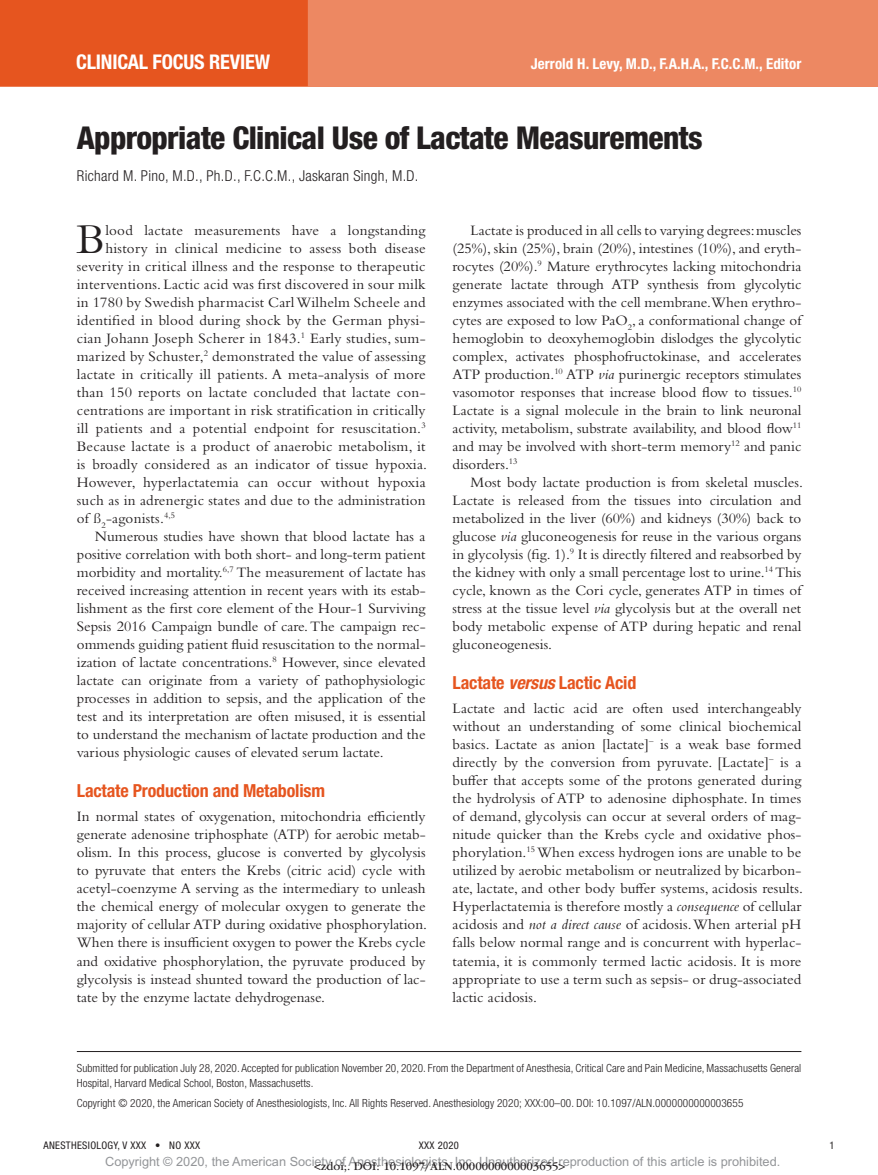
<style>
.page{position:relative;width:878px;height:1175px;background:#fff}
.page>*{position:absolute;margin:0;border:0;box-sizing:border-box;transform-origin:0 0}
.t1{font:43.95px "Bembo Std";color:#231f20}
.t2{font:800 condensed 31.5px "Helvetica Neue LT Std";letter-spacing:-.02em;color:#231f20}
.t3{font:700 condensed 20.25px "Helvetica Neue LT Std";letter-spacing:-.01em;color:#fff}
.t4{font:700 condensed 18px "Helvetica Neue LT Std";letter-spacing:-.01em;color:#e6551f}
.t5{font:15px/18px "Bembo Std";color:#231f20;text-align:justify}
.t6{font:300 condensed 15px "Helvetica Neue LT Std";letter-spacing:.02em;color:#231f20}
.t7{font:700 condensed 15px "Helvetica Neue LT Std";letter-spacing:.005em;color:#fff}
.t8{font:12.75px "Arial MT Std";color:#939598}
.t9{font:12px "ITC Garamond Std";color:#231f20}
.t10{font:300 condensed 11.25px/14.7px "Helvetica Neue LT Std";letter-spacing:.01em;color:#231f20}
.t11{font:condensed 10.5px "Helvetica Neue LT Std";letter-spacing:.03em;color:#231f20}
.s1{font-style:italic}
</style>
<div class="page">
<div style="left:0;top:0;width:878px;height:86px;background:#ed8862"></div>
<div style="left:0;top:0;width:308px;height:86px;background:#e6551f"></div>
<hr style="left:77px;top:1051px;width:724px;height:1px;background:#231f20">
<h3 class="t3" style="left:76px;top:49px;width:195px">Clinical Focus Review</h3>
<p class="t7" style="left:531px;top:54px;width:272px">Jerrold H. Levy, M.D., F.A.H.A., F.C.C.M., Editor</p>
<h2 class="t2" style="left:77px;top:119px;width:627px">Appropriate Clinical Use of Lactate Measurements</h2>
<p class="t6" style="left:77px;top:167px;width:343px">Richard M. Pino, M.D., Ph.D., F.C.C.M., Jaskaran Singh, M.D.</p>
<h1 class="t1" style="left:77px;top:213px;width:29px">B</h1>
<p class="t5" style="left:105px;top:221px;width:322px">lood lactate measurements have a longstanding</p>
<p class="t5" style="left:105px;top:239px;width:322px">history in clinical medicine to assess both disease</p>
<p class="t5" style="left:77px;top:257px;width:350px">severity in critical illness and the response to therapeutic</p>
<p class="t5" style="left:77px;top:275px;width:350px">interventions. Lactic acid was first discovered in sour milk</p>
<p class="t5" style="left:77px;top:293px;width:350px">in 1780 by Swedish pharmacist Carl Wilhelm Scheele and</p>
<p class="t5" style="left:77px;top:311px;width:350px">identified in blood during shock by the German physi-</p>
<p class="t5" style="left:77px;top:329px;width:350px">cian Johann Joseph Scherer in 1843.<sup>1</sup> Early studies, sum-</p>
<p class="t5" style="left:77px;top:347px;width:350px">marized by Schuster,<sup>2</sup> demonstrated the value of assessing</p>
<p class="t5" style="left:77px;top:365px;width:350px">lactate in critically ill patients. A meta-analysis of more</p>
<p class="t5" style="left:77px;top:383px;width:350px">than 150 reports on lactate concluded that lactate con-</p>
<p class="t5" style="left:77px;top:401px;width:350px">centrations are important in risk stratification in critically</p>
<p class="t5" style="left:77px;top:419px;width:350px">ill patients and a potential endpoint for resuscitation.<sup>3</sup></p>
<p class="t5" style="left:77px;top:437px;width:350px">Because lactate is a product of anaerobic metabolism, it</p>
<p class="t5" style="left:77px;top:455px;width:352px">is broadly considered as an indicator of tissue hypoxia.</p>
<p class="t5" style="left:77px;top:473px;width:350px">However, hyperlactatemia can occur without hypoxia</p>
<p class="t5" style="left:77px;top:491px;width:350px">such as in adrenergic states and due to the administration</p>
<p class="t5" style="left:77px;top:509px;width:100px">of ß<sub>2</sub>-agonists.<sup>4,5</sup></p>
<p class="t5" style="left:95px;top:527px;width:332px">Numerous studies have shown that blood lactate has a</p>
<p class="t5" style="left:77px;top:545px;width:350px">positive correlation with both short- and long-term patient</p>
<p class="t5" style="left:77px;top:563px;width:350px">morbidity and mortality.<sup>6,7</sup> The measurement of lactate has</p>
<p class="t5" style="left:77px;top:581px;width:350px">received increasing attention in recent years with its estab-</p>
<p class="t5" style="left:77px;top:599px;width:350px">lishment as the first core element of the Hour-1 Surviving</p>
<p class="t5" style="left:77px;top:617px;width:350px">Sepsis 2016 Campaign bundle of care. The campaign rec-</p>
<p class="t5" style="left:77px;top:635px;width:350px">ommends guiding patient fluid resuscitation to the normal-</p>
<p class="t5" style="left:77px;top:653px;width:350px">ization of lactate concentrations.<sup>8</sup> However, since elevated</p>
<p class="t5" style="left:77px;top:671px;width:350px">lactate can originate from a variety of pathophysiologic</p>
<p class="t5" style="left:77px;top:689px;width:350px">processes in addition to sepsis, and the application of the</p>
<p class="t5" style="left:77px;top:707px;width:350px">test and its interpretation are often misused, it is essential</p>
<p class="t5" style="left:77px;top:725px;width:350px">to understand the mechanism of lactate production and the</p>
<p class="t5" style="left:77px;top:743px;width:308px">various physiologic causes of elevated serum lactate.</p>
<p class="t4" style="left:77px;top:779px;width:249px">Lactate Production and Metabolism</p>
<p class="t5" style="left:77px;top:807px;width:352px">In normal states of oxygenation, mitochondria efficiently generate adenosine triphosphate (ATP) for aerobic metab&shy;olism. In this process, glucose is converted by glycolysis to pyruvate that enters the Krebs (citric acid) cycle with acetyl-coenzyme A serving as the intermediary to unleash the chemical energy of molecular oxygen to generate the majority of cellular ATP during oxidative phosphorylation.<br>When there is insufficient oxygen to power the Krebs cycle and oxidative phosphorylation, the pyruvate produced by glycolysis is instead shunted toward the production of lac&shy;tate by the enzyme lactate dehydrogenase.</p>
<p class="t5" style="left:452px;top:221px;width:350px;text-indent:18px">Lactate is produced in all cells to varying degrees: muscles (25%), skin (25%), brain (20%), intestines (10%), and eryth&shy;rocytes (20%).<sup>9</sup> Mature erythrocytes lacking mitochondria generate lactate through ATP synthesis from glycolytic enzymes associated with the cell membrane.When erythro&shy;cytes are exposed to low PaO<sub>2</sub>, a conformational change of hemoglobin to deoxyhemoglobin dislodges the glycolytic complex, activates phosphofructokinase, and accelerates ATP production.<sup>10</sup> ATP <span class="s1">via</span> purinergic receptors stimulates vasomotor responses that increase blood flow to tissues.<sup>10<br></sup>Lactate is a signal molecule in the brain to link neuronal activity, metabolism, substrate availability, and blood flow<sup>11 </sup>and may be involved with short-term memory<sup>12</sup> and panic disorders.<sup>13</sup></p>
<p class="t5" style="left:452px;top:473px;width:352px;text-indent:18px">Most body lactate production is from skeletal muscles.<br>Lactate is released from the tissues into circulation and metabolized in the liver (60%) and kidneys (30%) back to glucose <span class="s1">via</span> gluconeogenesis for reuse in the various organs in glycolysis (fig. 1).<sup>9</sup> It is directly filtered and reabsorbed by the kidney with only a small percentage lost to urine.<sup>14</sup> This cycle, known as the Cori cycle, generates ATP in times of stress at the tissue level <span class="s1">via</span> glycolysis but at the overall net body metabolic expense of ATP during hepatic and renal gluconeogenesis.</p>
<p class="t4" style="left:452px;top:671px;width:185px">Lactate <span class="s1">versus</span> Lactic Acid</p>
<p class="t5" style="left:452px;top:699px;width:352px">Lactate and lactic acid are often used interchangeably without an understanding of some clinical biochemical basics. Lactate as anion [lactate]<sup>–</sup> is a weak base formed directly by the conversion from pyruvate. [Lactate]<sup>–</sup> is a buffer that accepts some of the protons generated during the hydrolysis of ATP to adenosine diphosphate. In times of demand, glycolysis can occur at several orders of mag&shy;nitude quicker than the Krebs cycle and oxidative phos&shy;phorylation.<sup>15</sup> When excess hydrogen ions are unable to be utilized by aerobic metabolism or neutralized by bicarbon&shy;ate, lactate, and other body buffer systems, acidosis results.<br>Hyperlactatemia is therefore mostly a <span class="s1">consequence</span> of cellular acidosis and <span class="s1">not a direct cause</span> of acidosis. When arterial pH falls below normal range and is concurrent with hyperlac&shy;tatemia, it is commonly termed lactic acidosis. It is more appropriate to use a term such as sepsis- or drug-associated lactic acidosis.</p>
<p class="t10" style="left:77px;top:1060px;width:726px">Submitted for publication July 28, 2020. Accepted for publication November 20, 2020. From the Department of Anesthesia, Critical Care and Pain Medicine, Massachusetts General<br>Hospital, Harvard Medical School, Boston, Massachusetts.</p>
<p class="t10" style="left:77px;top:1096px;width:668px">Copyright © 2020, the American Society of Anesthesiologists, Inc. All Rights Reserved. Anesthesiology 2020; XXX:00–00. DOI: 10.1097/ALN.0000000000003655</p>
<p class="t11" style="left:44px;top:1139px;width:158px">ANESTHESIOLOGY, V XXX • NO XXX</p>
<p class="t11" style="left:419px;top:1139px;width:5px">XXX</p>
<p class="t11" style="left:438px;top:1139px;width:23px">2020</p>
<p class="t11" style="left:829px;top:1139px;width:7px">1</p>
<p class="t8" style="left:105px;top:1154px;width:676px">Copyright © 2020, the American Society of Anesthesiologists, Inc. Unauthorized reproduction of this article is prohibited.</p>
<p class="t9" style="left:314px;top:1159px;width:253px">&lt;zdoi;. DOI: 10.1097/ALN.0000000000003655&gt;</p>
</div>
